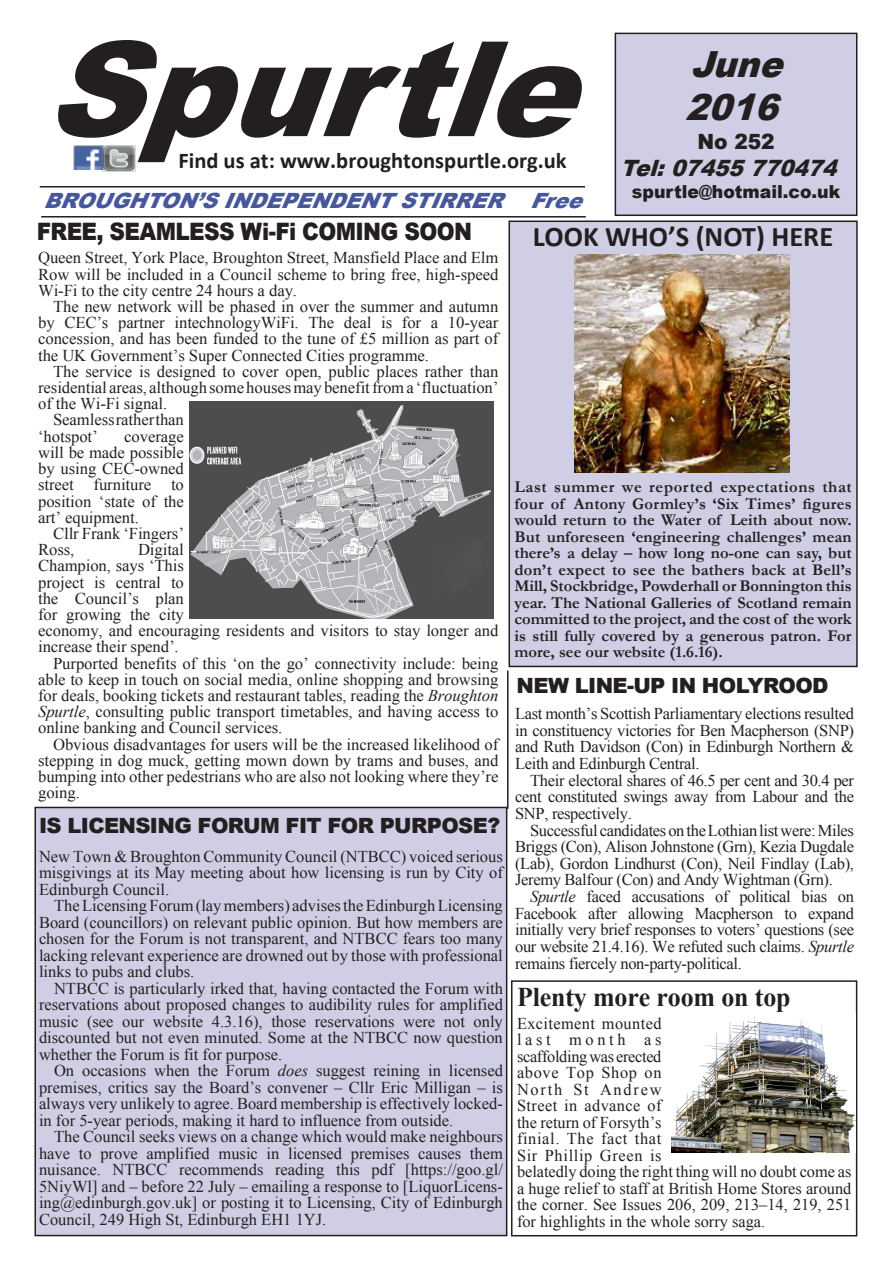
<style>
.page{position:relative;width:893px;height:1263px;background:#fff}
.page>*{position:absolute;margin:0;border:0;box-sizing:border-box;transform-origin:0 0}
.t1{font:italic 900 132px "Arial";color:#231f20}
.t2{font:italic 900 36px/43.2px "Arial";color:#231f20;scale:.96 1}
.t3{font:700 28.5px "Calibri";color:#231f20}
.t4{font:700 27px "Times New Roman";letter-spacing:-.005em;color:#231f20;scale:.96 1}
.t5{font:900 24px "Arial";letter-spacing:-.03em;color:#231f20;scale:.9 1}
.t6{font:700 22.5px "Calibri";color:#231f20}
.t7{font:italic 900 22.5px "Arial";color:#231f20;scale:.96 1}
.t8{font:900 21px "Arial";letter-spacing:-.03em;color:#231f20}
.t9{font:italic 900 21px "Arial";color:#46579c}
.t10{font:900 21px "Arial";letter-spacing:-.03em;color:#231f20;scale:.96 1}
.t11{font:900 18px "Arial";color:#231f20;scale:.96 1}
.t12{font:16.5px/16.5px "Times New Roman";color:#231f20;text-align:justify}
.t13{font:700 16.5px/16.5px "Garamond";letter-spacing:.005em;color:#231f20;text-align:justify}
.s1{font-style:italic}
</style>
<div class="page">
<div style="left:615px;top:33px;width:242px;height:182px;background:#cfcee4"></div>
<div style="left:615px;top:33px;width:242px;height:183px;border:2px solid #231f20"></div>
<hr style="left:41px;top:216px;width:545px;height:2px;background:#231f20">
<hr style="left:40px;top:186px;width:545px;height:2px;background:#231f20">
<img style="left:102px;top:146px;width:33px;height:25px">
<img style="left:73px;top:145px;width:32px;height:24px">
<div style="left:509px;top:221px;width:348px;height:445px;background:#cfcee4"></div>
<div style="left:508px;top:220px;width:350px;height:447px;border:2px solid #231f20"></div>
<hr style="left:507px;top:670px;width:1px;height:139px;background:#231f20">
<img style="left:190px;top:402px;width:303px;height:217px">
<div style="left:35px;top:807px;width:472px;height:428px;background:#cfcee4"></div>
<div style="left:34px;top:807px;width:473px;height:429px;border:2px solid #231f20"></div>
<img style="left:575px;top:254px;width:214px;height:218px">
<div style="left:511px;top:980px;width:346px;height:256px;border:2px solid #231f20"></div>
<img style="left:671px;top:1014px;width:184px;height:138px">
<h1 class="t1" style="left:44px;top:-9px;width:595px">Spurtle</h1>
<p class="t9" style="left:44px;top:184px;width:551px">BROUGHTON’SINDEPENDENTSTIRRER Free</p>
<h3 class="t3" style="left:533px;top:225px;width:302px">LOOK WHO’S (NOT) HERE</h3>
<h2 class="t2" style="left:685px;top:41px;width:117px">June<br>2016</h2>
<p class="t10" style="left:697px;top:126px;width:82px">No 252</p>
<h3 class="t7" style="left:620px;top:152px;width:236px">Tel:07455770474</h3>
<p class="t11" style="left:632px;top:178px;width:218px">spurtle@hotmail.co.uk</p>
<h3 class="t6" style="left:178px;top:151px;width:390px">Find us at: www.broughtonspurtle.org.uk</h3>
<h3 class="t5" style="left:37px;top:214px;width:485px">FREE, SEAMLESS Wi-Fi COMING SOON</h3>
<p class="t12" style="left:38px;top:250px;width:462px">Queen Street, York Place, Broughton Street, Mansfield Place and Elm Row will be included in a Council scheme to bring free, high-speed Wi-Fi to the city centre 24 hours a day.</p>
<p class="t12" style="left:38px;top:298px;width:462px;text-indent:15px">The new network will be phased in over the summer and autumn by CEC’s partner intechnologyWiFi. The deal is for a 10-year concession, and has been funded to the tune of £5 million as part of the UK Government’s Super Connected Cities programme.</p>
<p class="t12" style="left:53px;top:363px;width:447px">The service is designed to cover open, public places rather than</p>
<p class="t12" style="left:38px;top:379px;width:462px">residential areas, although some houses may benefit from a ‘fluctuation’</p>
<p class="t12" style="left:38px;top:395px;width:131px">of the Wi-Fi signal.</p>
<p class="t12" style="left:53px;top:412px;width:132px">Seamless rather than</p>
<p class="t12" style="left:38px;top:428px;width:61px">‘hotspot’</p>
<p class="t12" style="left:38px;top:428px;width:148px;text-indent:86px">coverage will be made possible by using CEC-owned street furniture to position ‘state of the art’ equipment.</p>
<p class="t12" style="left:38px;top:525px;width:148px;text-indent:15px">Cllr Frank ‘Fingers’<br>Ross,</p>
<p class="t13" style="left:514px;top:479px;width:339px">Last summer we reported expectations that four of Antony Gormley’s ‘Six Times’ figures would return to the Water of Leith about now.<br>But unforeseen ‘engineering challenges’ mean there’s a delay – how long no-one can say, but don’t expect to see the bathers back at Bell’s Mill, Stockbridge, Powderhall or Bonnington this year. The National Galleries of Scotland remain committed to the project, and the cost of the work is still fully covered by a generous patron. For more, see our website (1.6.16).</p>
<p class="t12" style="left:38px;top:541px;width:462px;text-align:left;text-indent:100px">Digital<br>Champion, says ‘This<br>project is central to<br>the Council’s plan<br>for growing the city<br>economy, and encouraging residents and visitors to stay longer and increase their spend’.</p>
<p class="t12" style="left:38px;top:655px;width:462px;text-indent:15px">Purported benefits of this ‘on the go’ connectivity include: being able to keep in touch on social media, online shopping and browsing for deals, booking tickets and restaurant tables, reading the <span class="s1">Broughton Spurtle</span>, consulting public transport timetables, and having access to online banking and Council services.</p>
<p class="t12" style="left:38px;top:736px;width:462px;text-indent:15px">Obvious disadvantages for users will be the increased likelihood of stepping in dog muck, getting mown down by trams and buses, and bumping into other pedestrians who are also not looking where they’re going.</p>
<p class="t8" style="left:517px;top:670px;width:313px">NEW LINE-UP IN HOLYROOD</p>
<p class="t12" style="left:515px;top:705px;width:340px">Last month’s Scottish Parliamentary elections resulted in constituency victories for Ben Macpherson (SNP) and Ruth Davidson (Con) in Edinburgh Northern &amp; Leith and Edinburgh Central.</p>
<p class="t12" style="left:515px;top:772px;width:340px;text-indent:15px">Their electoral shares of 46.5 per cent and 30.4 per cent constituted swings away from Labour and the SNP, respectively.</p>
<p class="t12" style="left:515px;top:822px;width:340px;text-indent:15px">Successful candidates on the Lothian list were: Miles Briggs (Con), Alison Johnstone (Grn), Kezia Dugdale (Lab), Gordon Lindhurst (Con), Neil Findlay (Lab), Jeremy Balfour (Con) and Andy Wightman (Grn).</p>
<p class="t12" style="left:515px;top:888px;width:340px;text-indent:15px"><span class="s1">Spurtle</span> faced accusations of political bias on Facebook after allowing Macpherson to expand initially very brief responses to voters’ questions (see our website 21.4.16). We refuted such claims. <span class="s1">Spurtle </span>remains fiercely non-party-political.</p>
<h3 class="t4" style="left:517px;top:982px;width:286px">Plenty more room on top</h3>
<p class="t12" style="left:517px;top:1015px;width:336px;text-align:left">Excitement mounted<br>last month as<br>scaffolding was erected<br>above Top Shop on<br>North St Andrew<br>Street in advance of<br>the return of Forsyth’s<br>finial. The fact that<br>Sir Phillip Green is<br>belatedly doing the right thing will no doubt come as a huge relief to staff at British Home Stores around the corner. See Issues 206, 209, 213–14, 219, 251 for highlights in the whole sorry saga.</p>
<p class="t8" style="left:39px;top:810px;width:463px">IS LICENSING FORUM FIT FOR PURPOSE?</p>
<p class="t12" style="left:39px;top:848px;width:465px">New Town &amp; Broughton Community Council (NTBCC) voiced serious misgivings at its May meeting about how licensing is run by City of Edinburgh Council.</p>
<p class="t12" style="left:39px;top:897px;width:465px;text-indent:15px">The Licensing Forum (lay members) advises the Edinburgh Licensing Board (councillors) on relevant public opinion. But how members are chosen for the Forum is not transparent, and NTBCC fears too many lacking relevant experience are drowned out by those with professional links to pubs and clubs.</p>
<p class="t12" style="left:39px;top:980px;width:465px;text-indent:15px">NTBCC is particularly irked that, having contacted the Forum with reservations about proposed changes to audibility rules for amplified music (see our website 4.3.16), those reservations were not only discounted but not even minuted. Some at the NTBCC now question whether the Forum is fit for purpose.</p>
<p class="t12" style="left:39px;top:1062px;width:465px;text-indent:15px">On occasions when the Forum <span class="s1">does</span> suggest reining in licensed premises, critics say the Board’s convener – Cllr Eric Milligan – is always very unlikely to agree. Board membership is effectively locked&shy;in for 5-year periods, making it hard to influence from outside.</p>
<p class="t12" style="left:39px;top:1128px;width:465px;text-indent:15px">The Council seeks views on a change which would make neighbours have to prove amplified music in licensed premises causes them nuisance. NTBCC recommends reading this pdf [https://goo.gl/ 5NiyWl] and – before 22 July – emailing a response to [LiquorLicens&shy;ing@edinburgh.gov.uk] or posting it to Licensing, City of Edinburgh Council, 249 High St, Edinburgh EH1 1YJ.</p>
</div>
